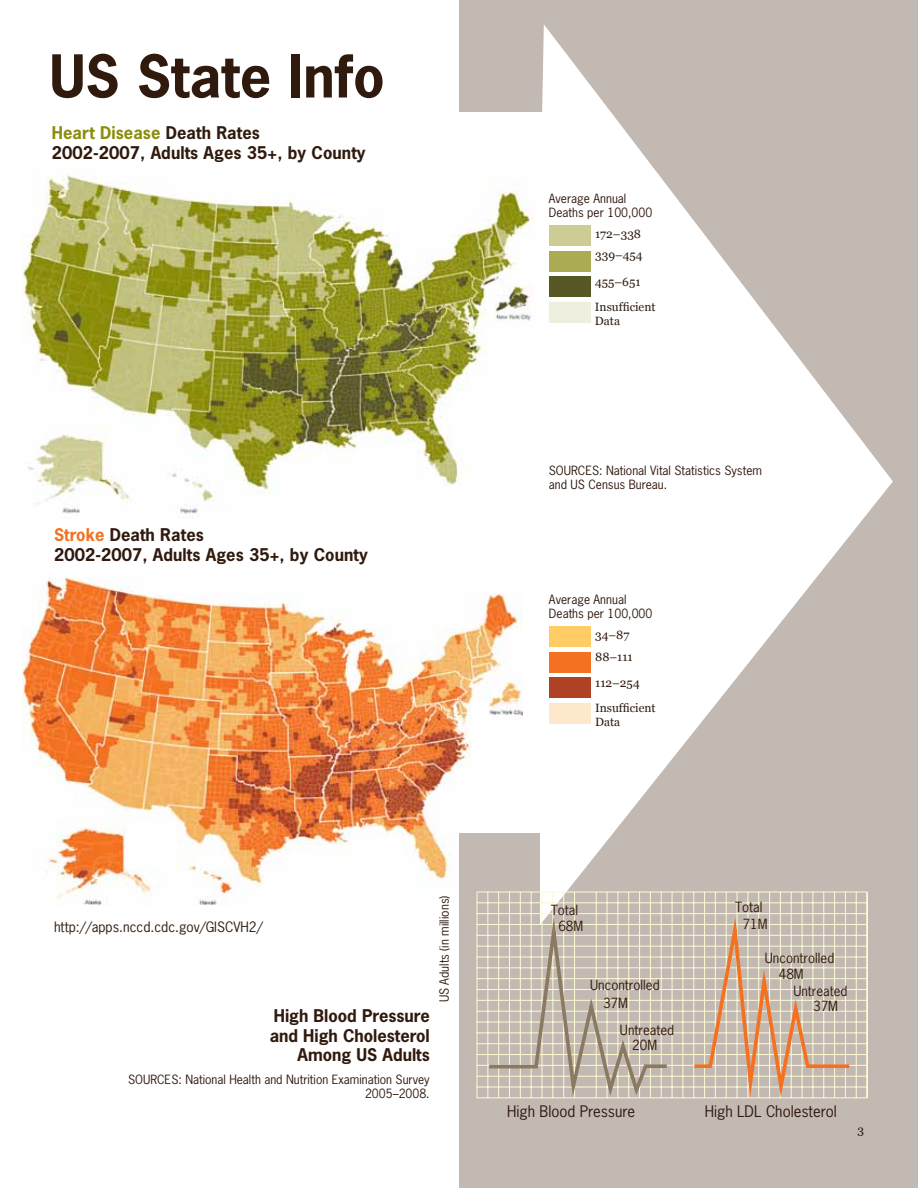
<style>
.page{position:relative;width:918px;height:1188px;background:#fff}
.page>*{position:absolute;margin:0;border:0;box-sizing:border-box;transform-origin:0 0}
.t1{font:700 55.5px "News Gothic Std";color:#301a0e}
.t2{font:700 16.5px/19.5px "News Gothic Std";letter-spacing:.005em;color:#301a0e}
.t3{font:15px "News Gothic Std";color:#301a0e}
.t4{font:13.5px "News Gothic Std";color:#301a0e}
.t5{font:13.2px/16.6px "News Gothic Std";color:#301a0e}
.t6{font:12px/14.4px "News Gothic Std";color:#301a0e}
.t7{font:12px/21.3px "Georgia";color:#301a0e}
.s1{color:#8a8d09}
.s2{color:#f37121}
</style>
<div class="page">
<div style="left:459px;top:0;width:459px;height:1188px;background:#c3b9b3"></div>
<svg style="left:459px;top:25px;width:434px;height:899px;fill:#fff"></svg>
<div style="left:442px;top:112px;width:110px;height:22px;background:#fff"></div>
<div style="left:549px;top:302px;width:41px;height:20px;background:#eeefde"></div>
<div style="left:549px;top:226px;width:41px;height:20px;background:#cccc94"></div>
<div style="left:549px;top:251px;width:41px;height:20px;background:#abab53"></div>
<div style="left:549px;top:276px;width:41px;height:21px;background:#575725"></div>
<img style="left:21px;top:167px;width:513px;height:351px">
<hr style="left:321px;top:201px;width:59px;height:2px;background:#fff">
<img style="left:22px;top:577px;width:500px;height:328px">
<div style="left:459px;top:833px;width:80px;height:102px;background:#c3b9b3"></div>
<hr style="left:477px;top:892px;width:390px;height:1px;background:#fdfad1">
<hr style="left:477px;top:892px;width:1px;height:206px;background:#fdfad1">
<hr style="left:477px;top:1098px;width:390px;height:1px;background:#fdfad1">
<hr style="left:477px;top:1087px;width:390px;height:1px;background:#fdfad1">
<hr style="left:477px;top:1076px;width:390px;height:1px;background:#fdfad1">
<hr style="left:477px;top:1065px;width:390px;height:1px;background:#fdfad1">
<hr style="left:477px;top:1054px;width:390px;height:1px;background:#fdfad1">
<hr style="left:477px;top:1043px;width:390px;height:1px;background:#fdfad1">
<hr style="left:477px;top:1032px;width:390px;height:1px;background:#fdfad1">
<hr style="left:477px;top:1022px;width:390px;height:1px;background:#fdfad1">
<hr style="left:477px;top:1011px;width:390px;height:1px;background:#fdfad1">
<hr style="left:477px;top:1000px;width:390px;height:1px;background:#fdfad1">
<hr style="left:477px;top:989px;width:390px;height:1px;background:#fdfad1">
<hr style="left:477px;top:978px;width:390px;height:1px;background:#fdfad1">
<hr style="left:477px;top:967px;width:390px;height:1px;background:#fdfad1">
<hr style="left:477px;top:957px;width:390px;height:1px;background:#fdfad1">
<hr style="left:477px;top:946px;width:390px;height:1px;background:#fdfad1">
<hr style="left:477px;top:935px;width:390px;height:1px;background:#fdfad1">
<hr style="left:477px;top:924px;width:390px;height:1px;background:#fdfad1">
<hr style="left:477px;top:913px;width:390px;height:1px;background:#fdfad1">
<hr style="left:477px;top:902px;width:390px;height:1px;background:#fdfad1">
<hr style="left:487px;top:892px;width:1px;height:206px;background:#fdfad1">
<hr style="left:498px;top:892px;width:1px;height:206px;background:#fdfad1">
<hr style="left:509px;top:892px;width:1px;height:206px;background:#fdfad1">
<hr style="left:520px;top:892px;width:1px;height:206px;background:#fdfad1">
<hr style="left:531px;top:892px;width:1px;height:206px;background:#fdfad1">
<hr style="left:542px;top:892px;width:1px;height:206px;background:#fdfad1">
<hr style="left:552px;top:892px;width:1px;height:206px;background:#fdfad1">
<hr style="left:563px;top:892px;width:1px;height:206px;background:#fdfad1">
<hr style="left:574px;top:892px;width:1px;height:206px;background:#fdfad1">
<hr style="left:596px;top:892px;width:1px;height:206px;background:#fdfad1">
<hr style="left:607px;top:892px;width:1px;height:206px;background:#fdfad1">
<hr style="left:618px;top:892px;width:1px;height:206px;background:#fdfad1">
<hr style="left:628px;top:892px;width:1px;height:206px;background:#fdfad1">
<hr style="left:639px;top:892px;width:1px;height:206px;background:#fdfad1">
<hr style="left:650px;top:892px;width:1px;height:206px;background:#fdfad1">
<hr style="left:661px;top:892px;width:1px;height:206px;background:#fdfad1">
<hr style="left:672px;top:892px;width:1px;height:206px;background:#fdfad1">
<hr style="left:683px;top:892px;width:1px;height:206px;background:#fdfad1">
<hr style="left:693px;top:892px;width:1px;height:206px;background:#fdfad1">
<hr style="left:704px;top:892px;width:1px;height:206px;background:#fdfad1">
<hr style="left:715px;top:892px;width:1px;height:206px;background:#fdfad1">
<hr style="left:726px;top:892px;width:1px;height:206px;background:#fdfad1">
<hr style="left:737px;top:892px;width:1px;height:206px;background:#fdfad1">
<hr style="left:748px;top:892px;width:1px;height:206px;background:#fdfad1">
<hr style="left:758px;top:892px;width:1px;height:206px;background:#fdfad1">
<hr style="left:769px;top:892px;width:1px;height:206px;background:#fdfad1">
<hr style="left:780px;top:892px;width:1px;height:206px;background:#fdfad1">
<hr style="left:791px;top:892px;width:1px;height:206px;background:#fdfad1">
<hr style="left:802px;top:892px;width:1px;height:206px;background:#fdfad1">
<hr style="left:813px;top:892px;width:1px;height:206px;background:#fdfad1">
<hr style="left:823px;top:892px;width:1px;height:206px;background:#fdfad1">
<hr style="left:834px;top:892px;width:1px;height:206px;background:#fdfad1">
<hr style="left:845px;top:892px;width:1px;height:206px;background:#fdfad1">
<hr style="left:856px;top:892px;width:1px;height:206px;background:#fdfad1">
<hr style="left:867px;top:892px;width:1px;height:206px;background:#fdfad1">
<svg style="left:486px;top:903px;width:184px;height:196px"></svg>
<svg style="left:691px;top:904px;width:162px;height:195px"></svg>
<div style="left:549px;top:703px;width:41px;height:20px;background:#fde8cb"></div>
<div style="left:549px;top:627px;width:41px;height:20px;background:#fc6"></div>
<div style="left:549px;top:652px;width:41px;height:20px;background:#f37121"></div>
<div style="left:549px;top:677px;width:41px;height:21px;background:#af4125"></div>
<h1 class="t1" style="left:50px;top:40px;width:337px">US State Info</h1>
<h4 class="t2" style="left:52px;top:123px;width:315px"><span class="s1">Heart Disease</span> Death Rates<br>2002-2007, Adults Ages 35+, by County</h4>
<p class="t2" style="left:54px;top:525px;width:315px"><span class="s2">Stroke</span> Death Rates<br>2002-2007, Adults Ages 35+, by County</p>
<p class="t6" style="left:549px;top:191px;width:105px">Average Annual<br>Deaths per 100,000</p>
<p class="t7" style="left:595px;top:223px;width:49px">172–338<br>339–454</p>
<p class="t7" style="left:595px;top:271px;width:47px">455–651</p>
<p class="t7" style="left:595px;top:296px;width:62px">Insufficient</p>
<p class="t7" style="left:595px;top:310px;width:27px">Data</p>
<p class="t6" style="left:549px;top:463px;width:215px">SOURCES: National Vital Statistics System and US Census Bureau.</p>
<p class="t6" style="left:549px;top:592px;width:105px">Average Annual<br>Deaths per 100,000</p>
<p class="t7" style="left:595px;top:624px;width:36px">34–87</p>
<p class="t7" style="left:595px;top:646px;width:39px">88–111</p>
<p class="t7" style="left:595px;top:672px;width:46px">112–254</p>
<p class="t7" style="left:595px;top:700px;width:62px;line-height:14.4px">Insufficient<br>Data</p>
<p class="t4" style="left:54px;top:919px;width:210px">http://apps.nccd.cdc.gov/GISCVH2/</p>
<p class="t2" style="left:270px;top:1006px;width:162px;text-align:right">High Blood Pressure and High Cholesterol<br>Among US Adults</p>
<p class="t6" style="left:128px;top:1072px;width:303px;text-align:right">SOURCES: National Health and Nutrition Examination Survey<br>2005–2008.</p>
<p class="t6" style="left:437px;top:1002px;width:108px;rotate:-90deg">US Adults (in millions)</p>
<p class="t5" style="left:551px;top:901px;width:34px;text-align:center">Total<br>68M</p>
<p class="t5" style="left:603px;top:976px;width:58px;line-height:17.9px;text-indent:-13px">Uncontrolled<br>37M</p>
<p class="t5" style="left:620px;top:1021px;width:56px">Untreated</p>
<p class="t5" style="left:632px;top:1037px;width:26px">20M</p>
<p class="t5" style="left:735px;top:899px;width:34px;text-align:center">Total<br>71M</p>
<p class="t5" style="left:779px;top:950px;width:57px;text-indent:-14px">Uncontrolled<br>48M</p>
<p class="t5" style="left:793px;top:983px;width:56px">Untreated</p>
<p class="t5" style="left:813px;top:997px;width:26px">37M</p>
<p class="t3" style="left:507px;top:1101px;width:129px">High Blood Pressure</p>
<p class="t3" style="left:705px;top:1101px;width:134px">High LDL Cholesterol</p>
<p class="t7" style="left:857px;top:1120px;width:8px">3</p>
</div>
